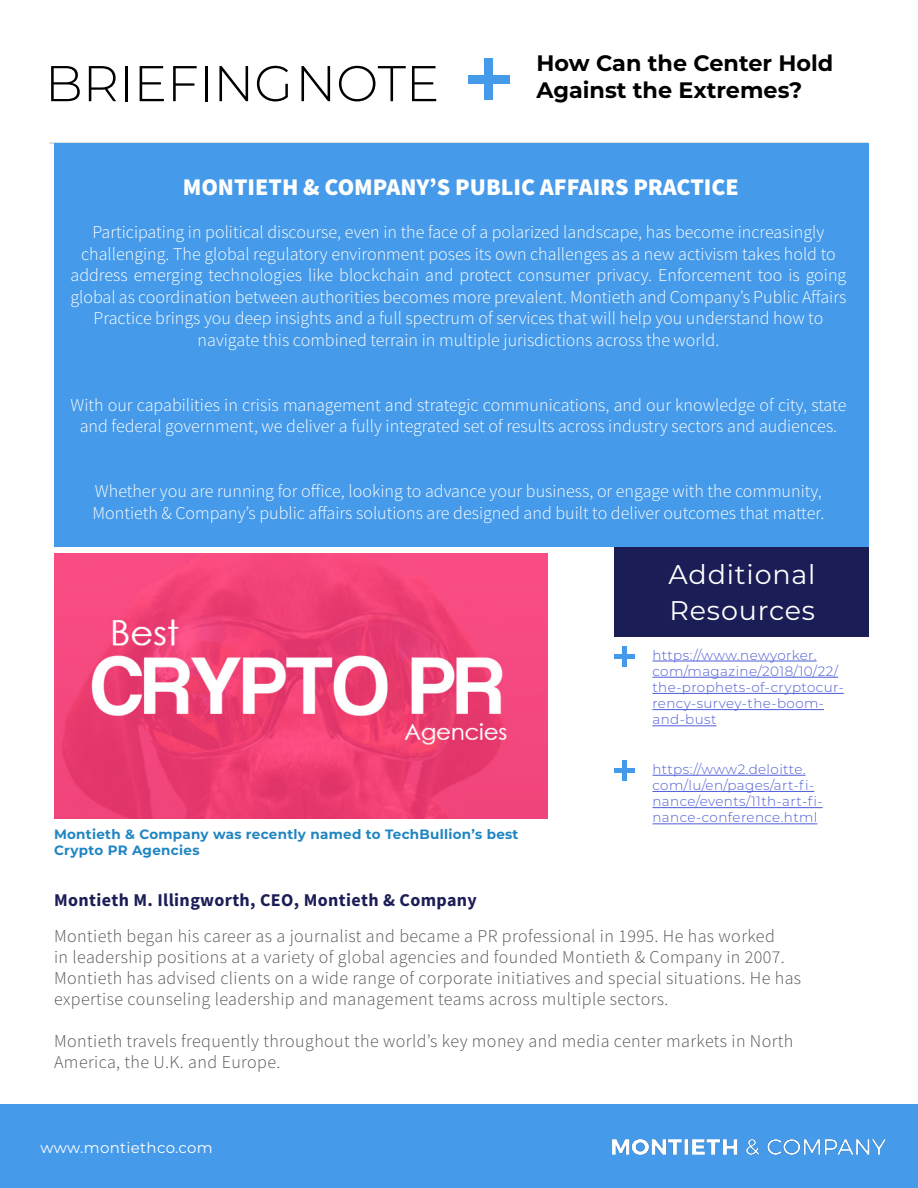
<style>
.page{position:relative;width:918px;height:1188px;background:#fff}
.page>*{position:absolute;margin:0;border:0;box-sizing:border-box;transform-origin:0 0}
.t1{font:300 50.25px "Montserrat";color:#000}
.t2{font:27px "Montserrat";letter-spacing:.03em;color:#fff}
.t3{font:900 24px "Source Sans Pro";color:#fff}
.t4{font:700 22.35px/26.8px "Montserrat";color:#000}
.t5{font:300 18px/21.6px "Source Sans Pro";color:#fff;text-align:center}
.t6{font:300 18px/21px "Source Sans Pro";letter-spacing:.02em;color:#5a5557}
.t7{font:700 18px "Source Sans Pro";letter-spacing:.02em;color:#1b1d56}
.t8{font:15px "Montserrat";letter-spacing:.02em;color:#fff}
.t9{font:300 13.5px/16.2px "Montserrat";letter-spacing:.03em;color:#4f5cd6}
.t10{font:700 13.5px/16.2px "Montserrat";letter-spacing:.02em;color:#1f85c2}
</style>
<div class="page">
<div style="left:0;top:1104px;width:918px;height:84px;background:#459ae9"></div>
<img style="left:612px;top:1140px;width:273px;height:15px">
<div style="left:614px;top:546px;width:254px;height:90px;background:#1b1d56"></div>
<div style="left:484px;top:58px;width:9px;height:42px;background:#459ae9"></div>
<div style="left:468px;top:75px;width:41px;height:8px;background:#459ae9"></div>
<hr style="left:49px;top:142px;width:820px;height:2px;background:#bfbfbf">
<hr style="left:652px;top:661px;width:165px;height:1px;background:#4f5cd6">
<hr style="left:652px;top:677px;width:186px;height:1px;background:#4f5cd6">
<hr style="left:652px;top:693px;width:192px;height:1px;background:#4f5cd6">
<hr style="left:652px;top:709px;width:172px;height:1px;background:#4f5cd6">
<hr style="left:652px;top:725px;width:64px;height:1px;background:#4f5cd6">
<hr style="left:623px;top:647px;width:4px;height:20px;background:#459ae9">
<hr style="left:615px;top:655px;width:20px;height:4px;background:#459ae9">
<div style="left:54px;top:143px;width:815px;height:404px;background:#459ae9"></div>
<hr style="left:623px;top:761px;width:4px;height:20px;background:#459ae9">
<hr style="left:615px;top:769px;width:20px;height:4px;background:#459ae9">
<img style="left:54px;top:554px;width:493px;height:264px">
<hr style="left:652px;top:775px;width:154px;height:1px;background:#4f5cd6">
<hr style="left:652px;top:791px;width:162px;height:1px;background:#4f5cd6">
<hr style="left:652px;top:807px;width:171px;height:1px;background:#4f5cd6">
<hr style="left:652px;top:824px;width:165px;height:1px;background:#4f5cd6">
<p class="t1" style="left:45px;top:49px;width:396px">BRIEFING NOTE</p>
<p class="t4" style="left:536px;top:49px;width:299px">How Can the Center Hold<br>Against the Extremes?</p>
<p class="t3" style="left:183px;top:170px;width:558px">MONTIETH &amp; COMPANY’S PUBLIC AFFAIRS PRACTICE</p>
<p class="t5" style="left:93px;top:221px;width:733px">Participating in political discourse, even in the face of a polarized landscape, has become increasingly</p>
<p class="t5" style="left:81px;top:243px;width:756px">challenging. The global regulatory environment poses its own challenges as a new activism takes hold to</p>
<p class="t5" style="left:70px;top:265px;width:777px">address emerging technologies like blockchain and protect consumer privacy. Enforcement too is going global as coordination between authorities becomes more prevalent. Montieth and Company’s Public Affairs<br>Practice brings you deep insights and a full spectrum of services that will help you understand how to</p>
<p class="t5" style="left:198px;top:329px;width:523px">navigate this combined terrain in multiple jurisdictions across the world.</p>
<p class="t5" style="left:70px;top:394px;width:777px">With our capabilities in crisis management and strategic communications, and our knowledge of city, state and federal government, we deliver a fully integrated set of results across industry sectors and audiences.</p>
<p class="t5" style="left:95px;top:481px;width:728px">Whether you are running for office, looking to advance your business, or engage with the community,</p>
<p class="t5" style="left:93px;top:502px;width:733px">Montieth &amp; Company’s public affairs solutions are designed and built to deliver outcomes that matter.</p>
<p class="t2" style="left:669px;top:556px;width:149px">Additional</p>
<p class="t2" style="left:670px;top:592px;width:147px">Resources</p>
<p class="t9" style="left:652px;top:646px;width:193px">https://www.newyorker. com/magazine/2018/10/22/ the-prophets-of-cryptocur&shy;rency-survey-the-boom&shy;and-bust</p>
<p class="t10" style="left:54px;top:825px;width:466px">Montieth &amp; Company was recently named to TechBullion’s best<br>Crypto PR Agencies</p>
<p class="t9" style="left:652px;top:761px;width:172px">https://www2.deloitte. com/lu/en/pages/art-fi&shy;nance/events/11th-art-fi&shy;nance-conference.html</p>
<p class="t7" style="left:54px;top:888px;width:424px">Montieth M. Illingworth, CEO, Montieth &amp; Company</p>
<p class="t6" style="left:54px;top:926px;width:749px">Montieth began his career as a journalist and became a PR professional in 1995. He has worked<br>in leadership positions at a variety of global agencies and founded Montieth &amp; Company in 2007.<br>Montieth has advised clients on a wide range of corporate initiatives and special situations. He has expertise counseling leadership and management teams across multiple sectors.</p>
<p class="t6" style="left:54px;top:1031px;width:741px">Montieth travels frequently throughout the world’s key money and media center markets in North<br>America, the U.K. and Europe.</p>
<p class="t8" style="left:40px;top:1137px;width:174px">www.montiethco.com</p>
</div>
